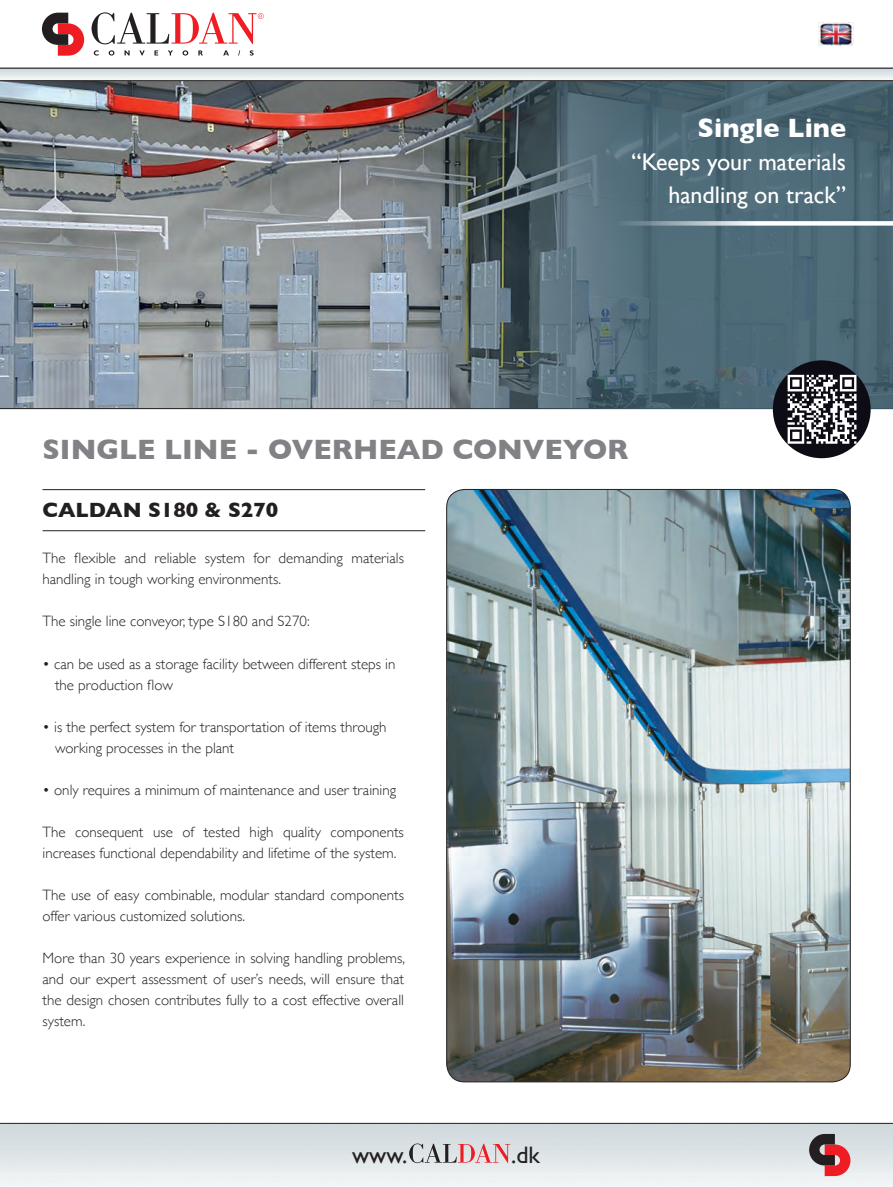
<style>
.page{position:relative;width:893px;height:1187px;background:#fff}
.page>*{position:absolute;margin:0;border:0;box-sizing:border-box;transform-origin:0 0}
.produkt{font:700 28.5px "Gill Sans";color:#808285}
.rubrik{font:700 27px "Gill Sans";color:#fff}
.rubrik-2{font:24px/33px "Gill Sans";color:#fff;text-align:right}
.t1{font:23.85px "Gill Sans";color:#231f20}
.t2{font:700 21px "Gill Sans";color:#231f20}
.txt{font:300 15px/21px "Gill Sans";color:#231f20}
</style>
<div class="page">
<img style="left:0;top:81px;width:893px;height:328px">
<img style="left:447px;top:489px;width:403px;height:592px">
<svg style="left:395px;top:81px;width:498px;height:327px;background:#556b75"></svg>
<div style="left:773px;top:360px;width:98px;height:98px;background:#0d0b14;border-radius:50%"></div>
<svg style="left:788px;top:375px;width:68px;height:68px"></svg>
<svg style="left:94px;top:50px;width:5px;height:6px"></svg>
<svg style="left:109px;top:50px;width:5px;height:6px"></svg>
<svg style="left:125px;top:50px;width:5px;height:5px"></svg>
<svg style="left:139px;top:50px;width:6px;height:6px"></svg>
<svg style="left:154px;top:50px;width:4px;height:5px"></svg>
<svg style="left:168px;top:50px;width:5px;height:5px"></svg>
<svg style="left:182px;top:50px;width:6px;height:6px"></svg>
<svg style="left:198px;top:50px;width:5px;height:5px"></svg>
<svg style="left:223px;top:50px;width:6px;height:5px"></svg>
<svg style="left:250px;top:50px;width:4px;height:6px"></svg>
<svg style="left:42px;top:13px;width:42px;height:43px"></svg>
<svg style="left:92px;top:12px;width:172px;height:32px"></svg>
<svg style="left:0;top:1123px;width:893px;height:63px"></svg>
<svg style="left:809px;top:1133px;width:41px;height:42px;background:#a66669"></svg>
<hr style="left:43px;top:489px;width:382px;height:1px;background:#231f20">
<svg style="left:0;top:68px;width:893px;height:13px"></svg>
<hr style="left:43px;top:530px;width:382px;height:1px;background:#231f20">
<img style="left:818px;top:22px;width:35px;height:24px">
<svg style="left:409px;top:1143px;width:101px;height:19px;background:#cbb2b5"></svg>
<svg style="left:617px;top:221px;width:276px;height:4px"></svg>
<p class="rubrik" style="left:698px;top:106px;width:150px">Single Line</p>
<p class="rubrik-2" style="left:632px;top:145px;width:216px">“Keeps your materials handling on track”</p>
<p class="produkt" style="left:43px;top:426px;width:587px">SINGLE LINE - OVERHEAD CONVEYOR</p>
<h3 class="t2" style="left:43px;top:493px;width:237px">CALDAN S180 &amp; S270</h3>
<p class="txt" style="left:43px;top:547px;width:363px">The flexible and reliable system for demanding materials handling in tough working environments.</p>
<p class="txt" style="left:43px;top:610px;width:269px">The single line conveyor, type S180 and S270:</p>
<p class="txt" style="left:43px;top:652px;width:354px">• can be used as a storage facility between different steps in</p>
<p class="txt" style="left:55px;top:673px;width:119px">the production flow</p>
<p class="txt" style="left:43px;top:715px;width:346px">• is the perfect system for transportation of items through</p>
<p class="txt" style="left:55px;top:736px;width:181px">working processes in the plant</p>
<p class="txt" style="left:43px;top:778px;width:355px">• only requires a minimum of maintenance and user training</p>
<p class="txt" style="left:43px;top:820px;width:363px">The consequent use of tested high quality components increases functional dependability and lifetime of the system.</p>
<p class="txt" style="left:43px;top:883px;width:363px">The use of easy combinable, modular standard components offer various customized solutions.</p>
<p class="txt" style="left:43px;top:946px;width:364px;text-align:justify">More than 30 years experience in solving handling problems, and our expert assessment of user’s needs, will ensure that the design chosen contributes fully to a cost effective overall system.</p>
<h3 class="t1" style="left:352px;top:1140px;width:57px">www.</h3>
<h3 class="t1" style="left:511px;top:1140px;width:30px">.dk</h3>
</div>
